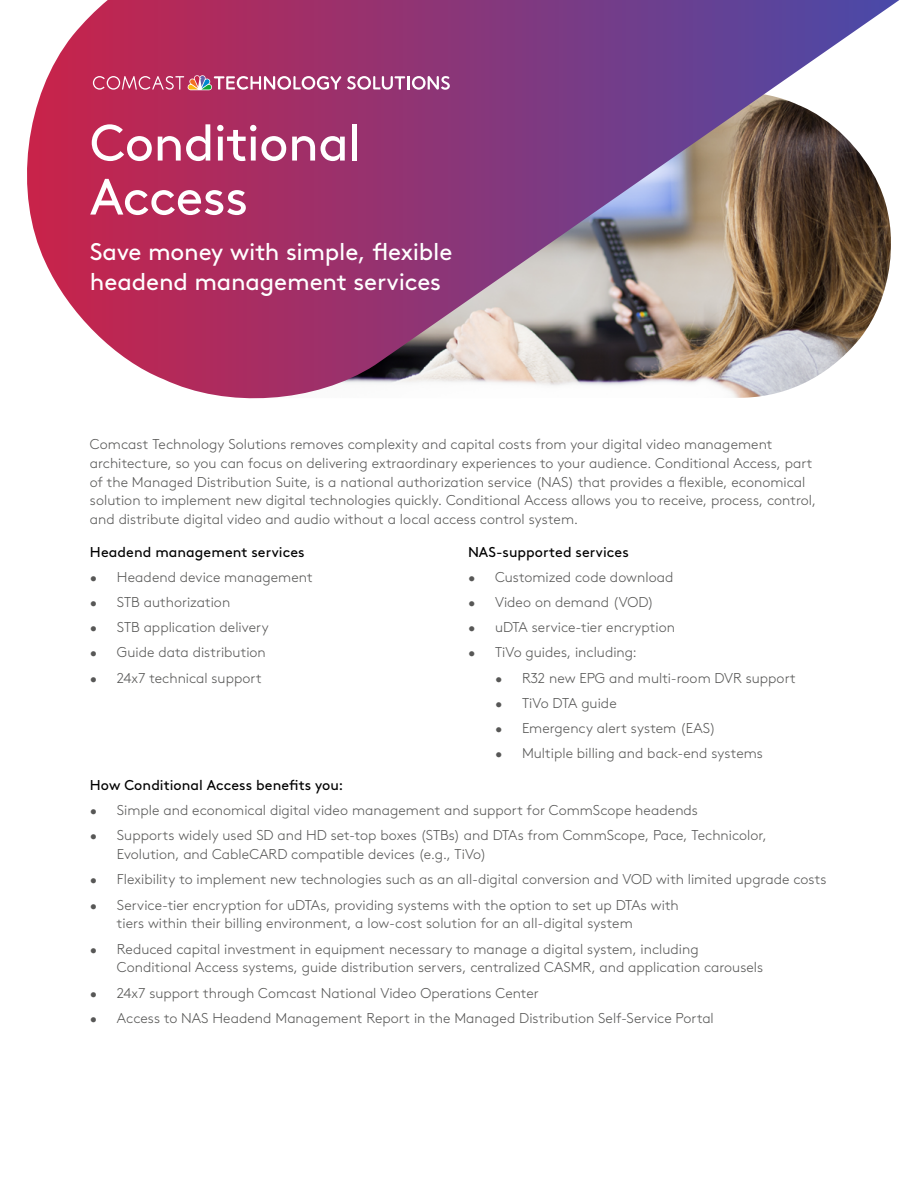
<style>
.page{position:relative;width:918px;height:1188px;background:#fff}
.page>*{position:absolute;margin:0;border:0;box-sizing:border-box;transform-origin:0 0}
.Headline{font:51px/54px "Brown Std Regular Alt";letter-spacing:-.015em;color:#fff}
.Subhead{font:24px/30px "Brown Std Regular Alt";letter-spacing:-.01em;color:#fff}
.Body_Copy_Normal{font:300 14.25px/18.8px "Brown Std";color:#575756}
.Body_Copy_H1{font:14.25px "Brown Std Regular Alt";letter-spacing:.005em;color:#000}
</style>
<div class="page">
<svg style="left:27px;top:0;width:872px;height:399px;background:#a25f82"></svg>
<svg style="left:347px;top:76px;width:103px;height:14px"></svg>
<svg style="left:93px;top:75px;width:248px;height:15px;background:#c26a8a"></svg>
<p class="Headline" style="left:90px;top:116px;width:273px">Conditional<br>Access</p>
<p class="Subhead" style="left:90px;top:236px;width:364px">Save money with simple, flexible headend management services</p>
<p class="Body_Copy_Normal" style="left:90px;top:435px;width:728px">Comcast Technology Solutions removes complexity and capital costs from your digital video management architecture, so you can focus on delivering extraordinary experiences to your audience. Conditional Access, part of the Managed Distribution Suite, is a national authorization service (NAS) that provides a flexible, economical solution to implement new digital technologies quickly. Conditional Access allows you to receive, process, control, and distribute digital video and audio without a local access control system.</p>
<p class="Body_Copy_H1" style="left:90px;top:543px;width:216px">Headend management services</p>
<p class="Body_Copy_Normal" style="left:90px;top:568px;width:224px">• Headend device management</p>
<p class="Body_Copy_Normal" style="left:90px;top:593px;width:142px">• STB authorization</p>
<p class="Body_Copy_Normal" style="left:90px;top:618px;width:180px">• STB application delivery</p>
<p class="Body_Copy_Normal" style="left:90px;top:643px;width:177px">• Guide data distribution</p>
<p class="Body_Copy_Normal" style="left:90px;top:669px;width:173px">• 24x7 technical support</p>
<p class="Body_Copy_H1" style="left:468px;top:543px;width:162px">NAS-supported services</p>
<p class="Body_Copy_Normal" style="left:468px;top:568px;width:207px">• Customized code download</p>
<p class="Body_Copy_Normal" style="left:468px;top:593px;width:187px">• Video on demand (VOD)</p>
<p class="Body_Copy_Normal" style="left:468px;top:618px;width:208px">• uDTA service-tier encryption</p>
<p class="Body_Copy_Normal" style="left:468px;top:643px;width:170px">• TiVo guides, including:</p>
<p class="Body_Copy_Normal" style="left:495px;top:669px;width:302px">• R32 new EPG and multi-room DVR support</p>
<p class="Body_Copy_Normal" style="left:495px;top:694px;width:123px">• TiVo DTA guide</p>
<p class="Body_Copy_Normal" style="left:495px;top:719px;width:222px">• Emergency alert system (EAS)</p>
<p class="Body_Copy_Normal" style="left:495px;top:744px;width:269px">• Multiple billing and back-end systems</p>
<p class="Body_Copy_H1" style="left:90px;top:777px;width:255px">How Conditional Access benefits you:</p>
<p class="Body_Copy_Normal" style="left:90px;top:801px;width:610px">• Simple and economical digital video management and support for CommScope headends</p>
<p class="Body_Copy_Normal" style="left:117px;top:826px;width:651px;text-indent:-27px">• Supports widely used SD and HD set-top boxes (STBs) and DTAs from CommScope, Pace, Technicolor,<br>Evolution, and CableCARD compatible devices (e.g., TiVo)</p>
<p class="Body_Copy_Normal" style="left:90px;top:870px;width:738px">• Flexibility to implement new technologies such as an all-digital conversion and VOD with limited upgrade costs</p>
<p class="Body_Copy_Normal" style="left:117px;top:896px;width:563px;text-indent:-27px">• Service-tier encryption for uDTAs, providing systems with the option to set up DTAs with tiers within their billing environment, a low-cost solution for an all-digital system</p>
<p class="Body_Copy_Normal" style="left:117px;top:940px;width:648px;text-indent:-27px">• Reduced capital investment in equipment necessary to manage a digital system, including<br>Conditional Access systems, guide distribution servers, centralized CASMR, and application carousels</p>
<p class="Body_Copy_Normal" style="left:90px;top:984px;width:450px">• 24x7 support through Comcast National Video Operations Center</p>
<p class="Body_Copy_Normal" style="left:90px;top:1009px;width:625px">• Access to NAS Headend Management Report in the Managed Distribution Self-Service Portal</p>
</div>
